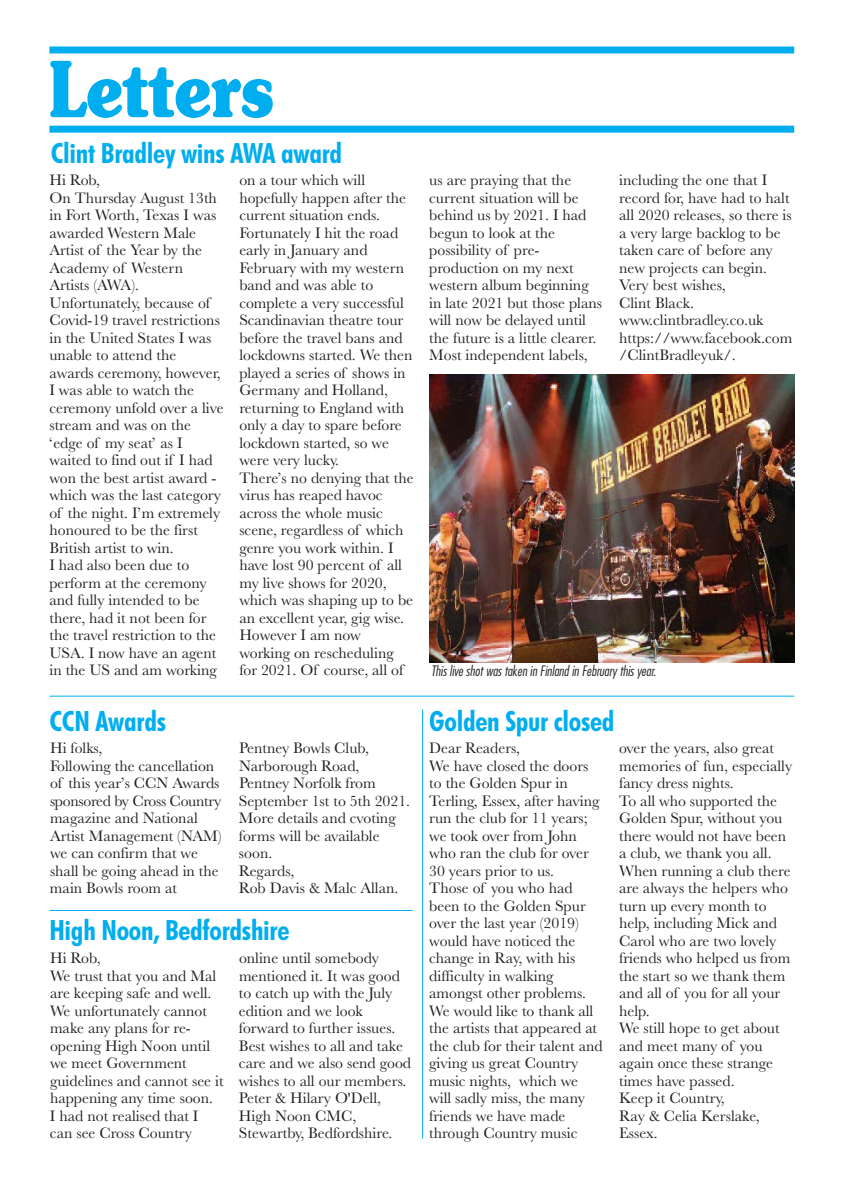
<style>
.page{position:relative;width:844px;height:1186px;background:#fff}
.page>*{position:absolute;margin:0;border:0;box-sizing:border-box;transform-origin:0 0}
.t1{font:700 77px "Souvenir";color:#00aeef;scale:.8 1}
.t2{font:700 condensed 28px "Futura BT";letter-spacing:-.01em;color:#00aeef}
.t3{font:15.75px/17.5px "Baskerville";color:#231f20}
.t4{font:italic 14px "Futura Lt Cn BT";color:#231f20}
</style>
<div class="page">
<div style="left:49px;top:46px;width:744px;height:7px;background:#00aeef"></div>
<div style="left:49px;top:126px;width:744px;height:7px;background:#00aeef"></div>
<hr style="left:49px;top:910px;width:363px;height:1px;background:#00aeef">
<hr style="left:422px;top:709px;width:1px;height:429px;background:#00aeef">
<img style="left:429px;top:375px;width:364px;height:287px">
<hr style="left:49px;top:696px;width:744px;height:1px;background:#00aeef">
<h1 class="t1" style="left:49px;top:59px;width:283px">Letters</h1>
<h2 class="t2" style="left:51px;top:141px;width:293px">Clint Bradley wins AWA award</h2>
<p class="t3" style="left:49px;top:173px;width:176px">Hi Rob,<br>On Thursday August 13th in Fort Worth, Texas I was awarded Western Male<br>Artist of the Year by the<br>Academy of Western<br>Artists (AWA).<br>Unfortunately, because of<br>Covid-19 travel restrictions in the United States I was unable to attend the awards ceremony, however,<br>I was able to watch the ceremony unfold over a live stream and was on the ‘edge of my seat’ as I waited to find out if I had won the best artist award - which was the last category of the night. I’m extremely honoured to be the first<br>British artist to win.<br>I had also been due to perform at the ceremony and fully intended to be there, had it not been for the travel restriction to the<br>USA. I now have an agent in the US and am working</p>
<p class="t3" style="left:239px;top:173px;width:176px">on a tour which will hopefully happen after the current situation ends.<br>Fortunately I hit the road early in January and<br>February with my western band and was able to complete a very successful<br>Scandinavian theatre tour before the travel bans and lockdowns started. We then played a series of shows in<br>Germany and Holland, returning to England with only a day to spare before lockdown started, so we were very lucky.<br>There’s no denying that the virus has reaped havoc across the whole music scene, regardless of which genre you work within. I have lost 90 percent of all my live shows for 2020, which was shaping up to be an excellent year, gig wise.<br>However I am now working on rescheduling for 2021. Of course, all of</p>
<p class="t3" style="left:429px;top:173px;width:174px">us are praying that the current situation will be behind us by 2021. I had begun to look at the possibility of pre&shy;production on my next western album beginning in late 2021 but those plans will now be delayed until the future is a little clearer.<br>Most independent labels,</p>
<p class="t3" style="left:619px;top:173px;width:175px">including the one that I record for, have had to halt all 2020 releases, so there is a very large backlog to be taken care of before any new projects can begin.<br>Very best wishes,<br>Clint Black. www.clintbradley.co.uk https://www.facebook.com /ClintBradleyuk/.</p>
<h2 class="t2" style="left:429px;top:709px;width:187px">Golden Spur closed</h2>
<p class="t3" style="left:429px;top:741px;width:175px">Dear Readers,<br>We have closed the doors to the Golden Spur in<br>Terling, Essex, after having run the club for 11 years; we took over from John who ran the club for over<br>30 years prior to us.<br>Those of you who had been to the Golden Spur over the last year (2019) would have noticed the change in Ray, with his difficulty in walking amongst other problems.<br>We would like to thank all the artists that appeared at the club for their talent and giving us great Country music nights, which we will sadly miss, the many friends we have made through Country music</p>
<p class="t3" style="left:619px;top:741px;width:174px">over the years, also great memories of fun, especially fancy dress nights.<br>To all who supported the<br>Golden Spur, without you there would not have been a club, we thank you all.<br>When running a club there are always the helpers who turn up every month to help, including Mick and<br>Carol who are two lovely friends who helped us from the start so we thank them and all of you for all your help.<br>We still hope to get about and meet many of you again once these strange times have passed.<br>Keep it Country,<br>Ray &amp; Celia Kerslake,<br>Essex.</p>
<p class="t4" style="left:431px;top:665px;width:226px">This live shot was taken in Finland in February this year.</p>
<h2 class="t2" style="left:49px;top:709px;width:118px">CCN Awards</h2>
<p class="t3" style="left:50px;top:741px;width:173px">Hi folks,<br>Following the cancellation of this year’s CCN Awards sponsored by Cross Country magazine and National<br>Artist Management (NAM) we can confirm that we shall be going ahead in the main Bowls room at</p>
<p class="t3" style="left:239px;top:741px;width:173px">Pentney Bowls Club,<br>Narborough Road,<br>Pentney Norfolk from<br>September 1st to 5th 2021.<br>More details and cvoting forms will be available soon.<br>Regards,<br>Rob Davis &amp; Malc Allan.</p>
<h2 class="t2" style="left:49px;top:918px;width:241px">High Noon, Bedfordshire</h2>
<p class="t3" style="left:50px;top:951px;width:175px">Hi Rob,<br>We trust that you and Mal are keeping safe and well.<br>We unfortunately cannot make any plans for re&shy;opening High Noon until we meet Government guidelines and cannot see it happening any time soon.<br>I had not realised that I can see Cross Country</p>
<p class="t3" style="left:239px;top:951px;width:174px">online until somebody mentioned it. It was good to catch up with the July edition and we look forward to further issues.<br>Best wishes to all and take care and we also send good wishes to all our members.<br>Peter &amp; Hilary O'Dell,<br>High Noon CMC,<br>Stewartby, Bedfordshire.</p>
</div>
